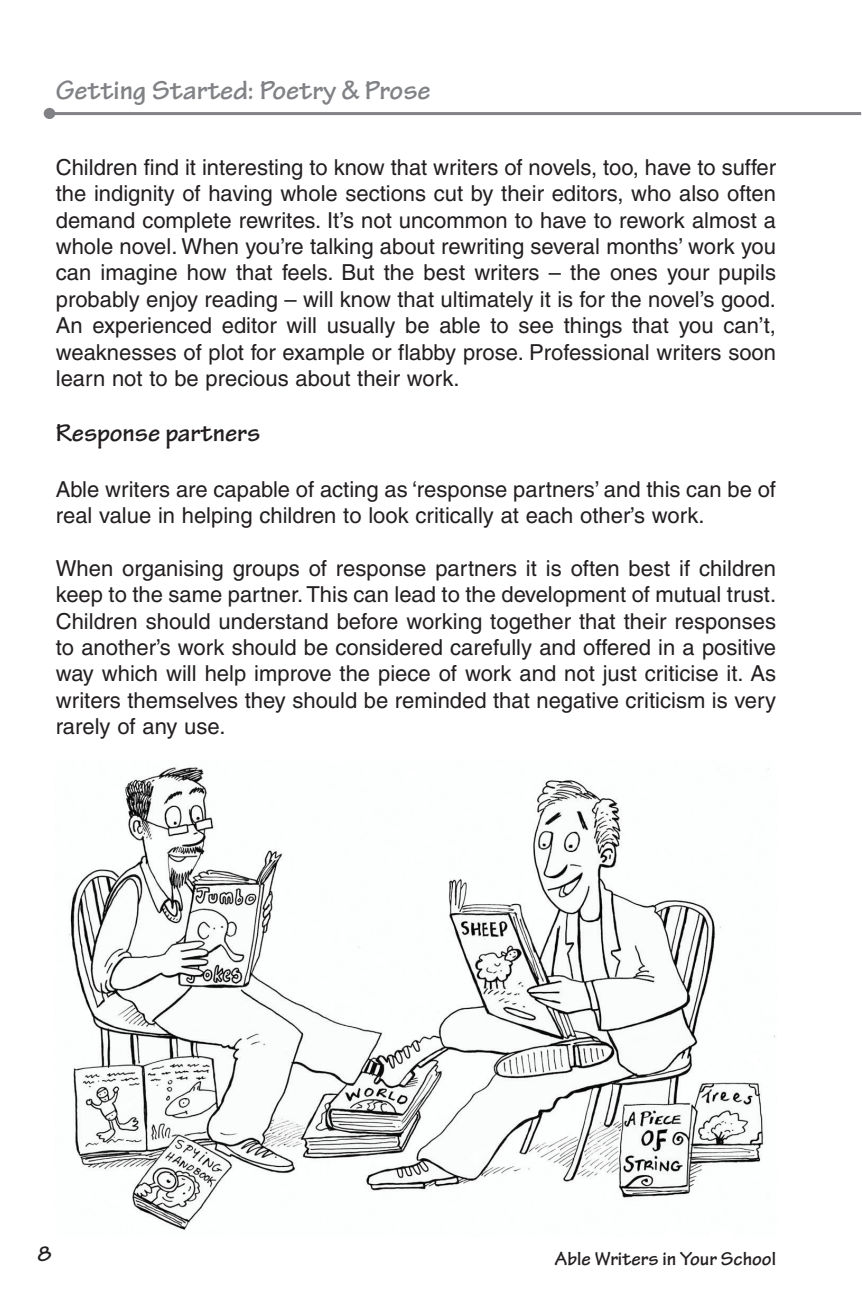
<style>
.page{position:relative;width:862px;height:1299px;background:#fff}
.page>*{position:absolute;margin:0;border:0;box-sizing:border-box;transform-origin:0 0}
.t1{font:700 28px "Tekton Pro";color:#808285}
.t2{font:700 26px "Tekton Pro";color:#231f20}
.t3{font:22px/26.4px "Helvetica";color:#231f20;text-align:justify}
.t4{font:700 22px "Tekton Pro";color:#231f20}
.t5{font:700 20px "Tekton Pro";color:#231f20}
</style>
<div class="page">
<hr style="left:49px;top:112px;width:812px;height:3px;background:#808285">
<div style="left:44px;top:108px;width:11px;height:11px;background:#808285;border-radius:50%"></div>
<img style="left:69px;top:767px;width:707px;height:463px">
<p class="t1" style="left:56px;top:80px;width:376px">Getting Started: Poetry &amp; Prose</p>
<p class="t3" style="left:56px;top:156px;width:722px">Children find it interesting to know that writers of novels, too, have to suffer the indignity of having whole sections cut by their editors, who also often demand complete rewrites. It’s not uncommon to have to rework almost a whole novel. When you’re talking about rewriting several months’ work you can imagine how that feels. But the best writers – the ones your pupils probably enjoy reading – will know that ultimately it is for the novel’s good.<br>An experienced editor will usually be able to see things that you can’t, weaknesses of plot for example or flabby prose. Professional writers soon learn not to be precious about their work.</p>
<p class="t2" style="left:56px;top:423px;width:206px">Response partners</p>
<p class="t3" style="left:56px;top:477px;width:722px">Able writers are capable of acting as ‘response partners’ and this can be of real value in helping children to look critically at each other’s work.</p>
<p class="t3" style="left:56px;top:557px;width:722px">When organising groups of response partners it is often best if children keep to the same partner. This can lead to the development of mutual trust.<br>Children should understand before working together that their responses to another’s work should be considered carefully and offered in a positive way which will help improve the piece of work and not just criticise it. As writers themselves they should be reminded that negative criticism is very rarely of any use.</p>
<p class="t4" style="left:37px;top:1246px;width:16px">8</p>
<p class="t5" style="left:555px;top:1251px;width:223px">Able Writers in Your School</p>
</div>
